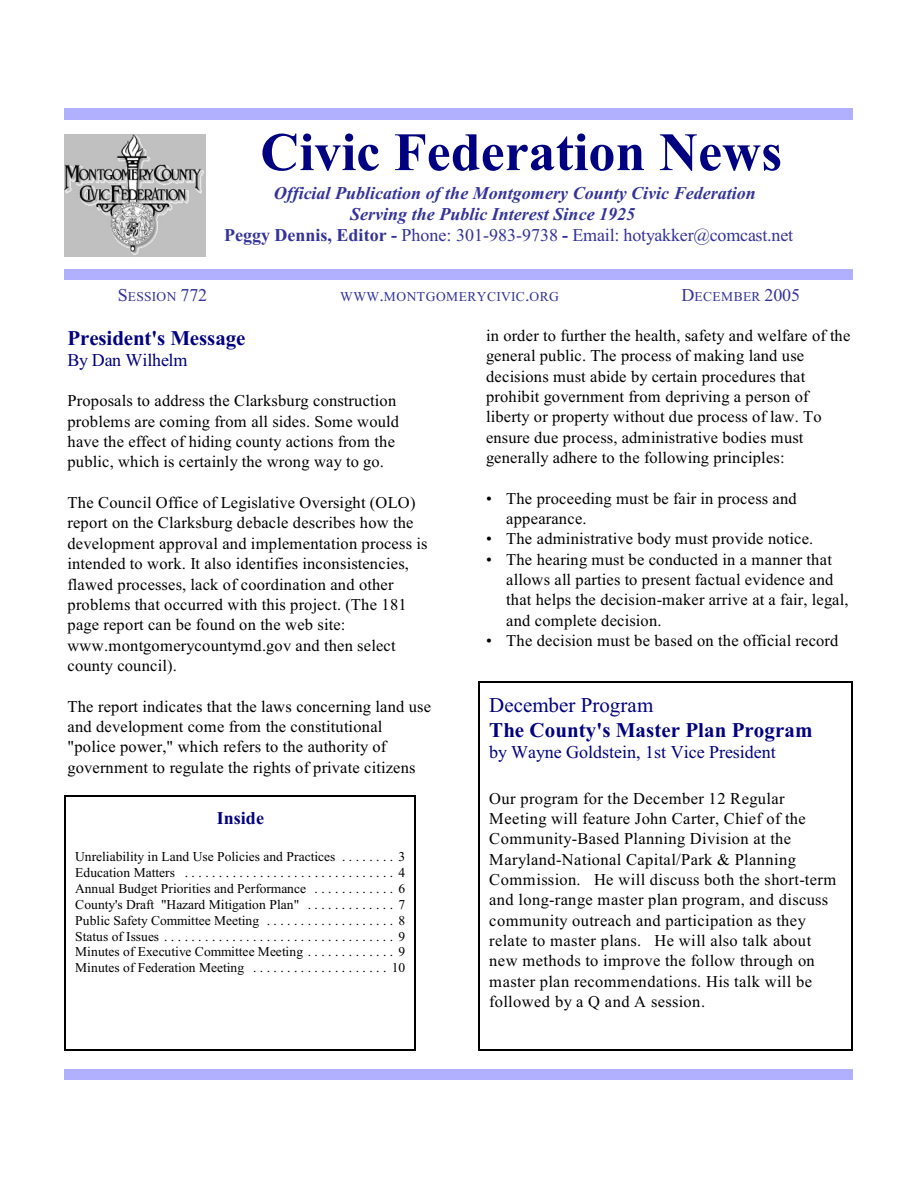
<style>
.page{position:relative;width:918px;height:1188px;background:#fff}
.page>*{position:absolute;margin:0;border:0;box-sizing:border-box;transform-origin:0 0}
.t1{font:700 54px "Times New Roman";color:#000080}
.t2{font:700 21px/25.2px "Times New Roman";color:#000080}
.t3{font:italic 700 18px "Times New Roman";color:#339}
.t4{font:18px "Times New Roman";letter-spacing:-.01em;color:#339}
.t5{font:18px "Times New Roman";color:#000080}
.t6{font:700 18px "Times New Roman";letter-spacing:.005em;color:#000080}
.t7{font:16.5px/20.4px "Times New Roman";letter-spacing:.015em;color:#000}
.t8{font:13.5px/15.9px "Times New Roman";letter-spacing:.005em;color:#000;text-align:justify}
.t9{font:13.5px "Times New Roman";letter-spacing:.03em;color:#339}
.s1{font-weight:700}
.s2{font-size:18px}
.s3{font-weight:400}
</style>
<div class="page">
<div style="left:65px;top:1069px;width:788px;height:11px;background:#b0b0ff"></div>
<img style="left:65px;top:135px;width:140px;height:122px">
<div style="left:65px;top:108px;width:788px;height:12px;background:#b0b0ff"></div>
<div style="left:65px;top:269px;width:788px;height:11px;background:#b0b0ff"></div>
<hr style="left:65px;top:796px;width:1px;height:255px;background:#000">
<hr style="left:414px;top:796px;width:2px;height:255px;background:#000">
<hr style="left:65px;top:796px;width:350px;height:1px;background:#000">
<hr style="left:65px;top:1050px;width:350px;height:1px;background:#000">
<hr style="left:479px;top:681px;width:1px;height:370px;background:#000">
<hr style="left:852px;top:681px;width:1px;height:370px;background:#000">
<hr style="left:479px;top:681px;width:374px;height:2px;background:#000">
<hr style="left:479px;top:1050px;width:374px;height:1px;background:#000">
<p class="t1" style="left:260px;top:134px;width:523px">Civic Federation News</p>
<p class="t3" style="left:274px;top:187px;width:483px">Official Publication of the Montgomery County Civic Federation</p>
<p class="t3" style="left:350px;top:207px;width:286px">Serving the Public Interest Since 1925</p>
<p class="t4" style="left:224px;top:228px;width:570px"><span class="s1">Peggy Dennis, Editor -</span> Phone: 301-983-9738 <span class="s1">-</span> Email: hotyakker@comcast.net</p>
<p class="t9" style="left:118px;top:292px;width:91px"><span class="s2">S</span>ESSION <span class="s2">772</span></p>
<p class="t9" style="left:340px;top:292px;width:220px">WWW<span class="s2">.</span>MONTGOMERYCIVIC<span class="s2">.</span>ORG</p>
<p class="t9" style="left:682px;top:292px;width:120px"><span class="s2">D</span>ECEMBER <span class="s2">2005</span></p>
<p class="t2" style="left:68px;top:327px;width:180px">President's Message</p>
<p class="t5" style="left:68px;top:354px;width:121px">By Dan Wilhelm</p>
<p class="t7" style="left:68px;top:392px;width:333px">Proposals to address the Clarksburg construction problems are coming from all sides. Some would have the effect of hiding county actions from the public, which is certainly the wrong way to go.</p>
<p class="t7" style="left:68px;top:494px;width:362px">The Council Office of Legislative Oversight (OLO) report on the Clarksburg debacle describes how the development approval and implementation process is intended to work. It also identifies inconsistencies, flawed processes, lack of coordination and other problems that occurred with this project. (The 181 page report can be found on the web site: www.montgomerycountymd.gov and then select county council).</p>
<p class="t7" style="left:68px;top:697px;width:365px">The report indicates that the laws concerning land use and development come from the constitutional "police power," which refers to the authority of government to regulate the rights of private citizens</p>
<p class="t7" style="left:486px;top:327px;width:366px">in order to further the health, safety and welfare of the general public. The process of making land use decisions must abide by certain procedures that prohibit government from depriving a person of liberty or property without due process of law. To ensure due process, administrative bodies must generally adhere to the following principles:</p>
<p class="t7" style="left:506px;top:490px;width:292px;text-indent:-20px">• The proceeding must be fair in process and appearance.</p>
<p class="t7" style="left:486px;top:530px;width:329px">• The administrative body must provide notice.</p>
<p class="t7" style="left:506px;top:551px;width:344px;text-indent:-20px">• The hearing must be conducted in a manner that allows all parties to present factual evidence and that helps the decision-maker arrive at a fair, legal, and complete decision.</p>
<p class="t7" style="left:486px;top:632px;width:354px">• The decision must be based on the official record</p>
<p class="t2" style="left:489px;top:694px;width:325px"><span class="s3">December Program<br></span>The County's Master Plan Program</p>
<p class="t5" style="left:489px;top:746px;width:288px">by Wayne Goldstein, 1st Vice President</p>
<p class="t7" style="left:489px;top:789px;width:348px">Our program for the December 12 Regular Meeting will feature John Carter, Chief of the Community-Based Planning Division at the Maryland-National Capital/Park &amp; Planning Commission. He will discuss both the short-term and long-range master plan program, and discuss community outreach and participation as they relate to master plans. He will also talk about new methods to improve the follow through on master plan recommendations. His talk will be followed by a Q and A session.</p>
<p class="t6" style="left:217px;top:811px;width:49px">Inside</p>
<p class="t8" style="left:75px;top:850px;width:332px">Unreliability in Land Use Policies and Practices . . . . . . . . 3<br>Education Matters ............................... 4<br>Annual Budget Priorities and Performance . . . . . . . . . . . . 6<br>County's Draft "Hazard Mitigation Plan" . . . . . . . . . . . . . 7<br>Public Safety Committee Meeting . . . . . . . . . . . . . . . . . . . 8<br>Status of Issues.................................. 9<br>Minutes of Executive Committee Meeting . . . . . . . . . . . . . 9<br>Minutes of Federation Meeting . . . . . . . . . . . . . . . . . . . . 10</p>
</div>
